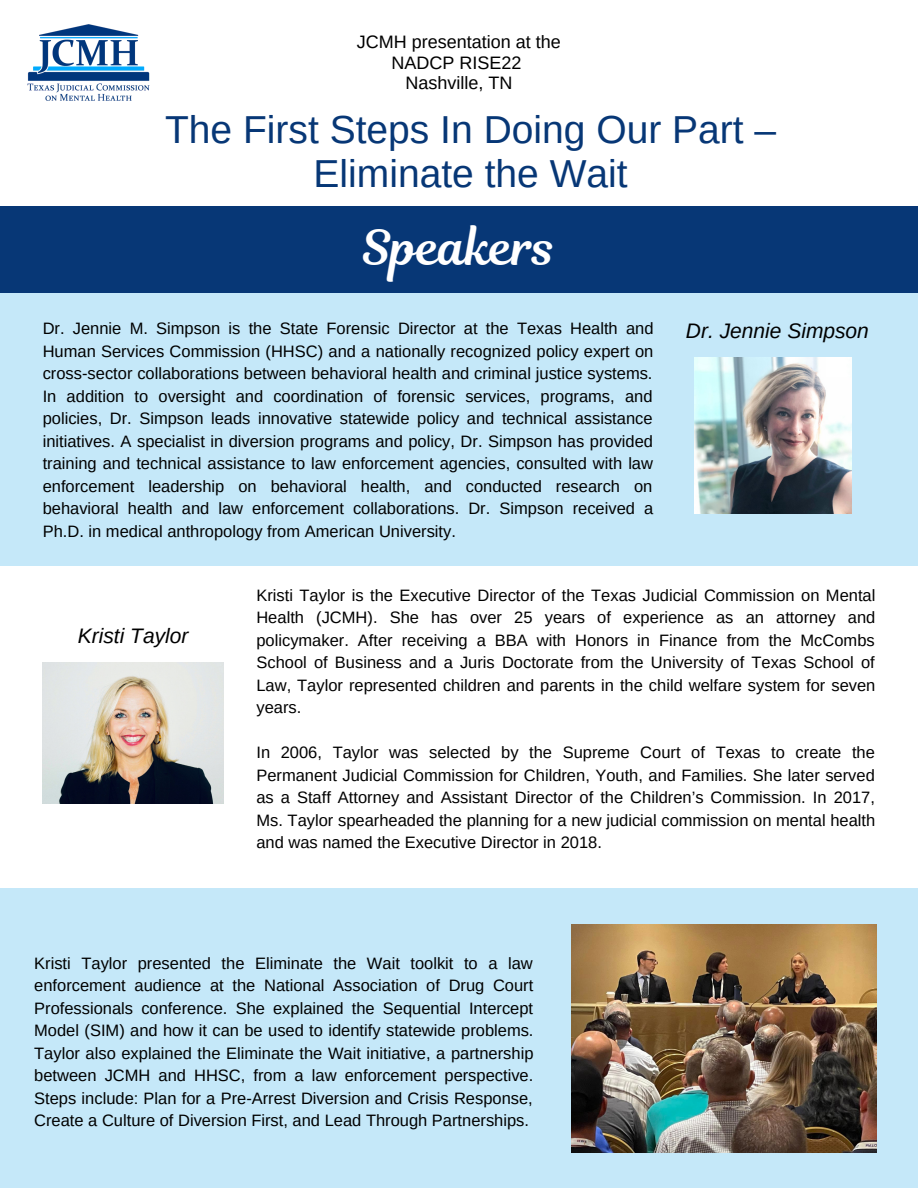
<style>
.page{position:relative;width:918px;height:1188px;background:#fff}
.page>*{position:absolute;margin:0;border:0;box-sizing:border-box;transform-origin:0 0}
.t1{font:48px "Magnolia Script";color:#fff}
.t2{font:39px/43.8px "Arimo";color:#073776;text-align:center}
.t3{font:italic 21px "Arimo";color:#000}
.t4{font:18px/20.2px "Arimo";color:#000;text-align:center}
.t5{font:16.5px/22.5px "Arimo";color:#000;text-align:justify}
</style>
<div class="page">
<img style="left:27px;top:24px;width:123px;height:77px">
<div style="left:0;top:286px;width:918px;height:280px;background:#c5e8f9"></div>
<div style="left:0;top:206px;width:918px;height:86px;background:#073776"></div>
<img style="left:695px;top:357px;width:156px;height:157px">
<img style="left:43px;top:662px;width:181px;height:142px">
<div style="left:0;top:888px;width:918px;height:300px;background:#c5e8f9"></div>
<img style="left:571px;top:924px;width:305px;height:229px">
<p class="t4" style="left:357px;top:32px;width:205px">JCMH presentation at the<br>NADCP RISE22<br>Nashville, TN</p>
<h2 class="t2" style="left:165px;top:107px;width:613px">The First Steps In Doing Our Part –<br>Eliminate the Wait</h2>
<h1 class="t1" style="left:362px;top:215px;width:195px">Speakers</h1>
<p class="t5" style="left:43px;top:317px;width:612px">Dr. Jennie M. Simpson is the State Forensic Director at the Texas Health and Human Services Commission (HHSC) and a nationally recognized policy expert on cross-sector collaborations between behavioral health and criminal justice systems.<br>In addition to oversight and coordination of forensic services, programs, and policies, Dr. Simpson leads innovative statewide policy and technical assistance initiatives. A specialist in diversion programs and policy, Dr. Simpson has provided training and technical assistance to law enforcement agencies, consulted with law enforcement leadership on behavioral health, and conducted research on behavioral health and law enforcement collaborations. Dr. Simpson received a Ph.D. in medical anthropology from American University.</p>
<p class="t3" style="left:686px;top:319px;width:185px">Dr. Jennie Simpson</p>
<p class="t3" style="left:78px;top:624px;width:112px">Kristi Taylor</p>
<p class="t5" style="left:256px;top:584px;width:621px">Kristi Taylor is the Executive Director of the Texas Judicial Commission on Mental Health (JCMH). She has over 25 years of experience as an attorney and policymaker. After receiving a BBA with Honors in Finance from the McCombs School of Business and a Juris Doctorate from the University of Texas School of Law, Taylor represented children and parents in the child welfare system for seven years.</p>
<p class="t5" style="left:256px;top:741px;width:620px">In 2006, Taylor was selected by the Supreme Court of Texas to create the Permanent Judicial Commission for Children, Youth, and Families. She later served as a Staff Attorney and Assistant Director of the Children’s Commission. In 2017, Ms. Taylor spearheaded the planning for a new judicial commission on mental health and was named the Executive Director in 2018.</p>
<p class="t5" style="left:34px;top:952px;width:501px">Kristi Taylor presented the Eliminate the Wait toolkit to a law enforcement audience at the National Association of Drug Court Professionals conference. She explained the Sequential Intercept Model (SIM) and how it can be used to identify statewide problems.<br>Taylor also explained the Eliminate the Wait initiative, a partnership between JCMH and HHSC, from a law enforcement perspective.<br>Steps include: Plan for a Pre-Arrest Diversion and Crisis Response, Create a Culture of Diversion First, and Lead Through Partnerships.</p>
</div>
